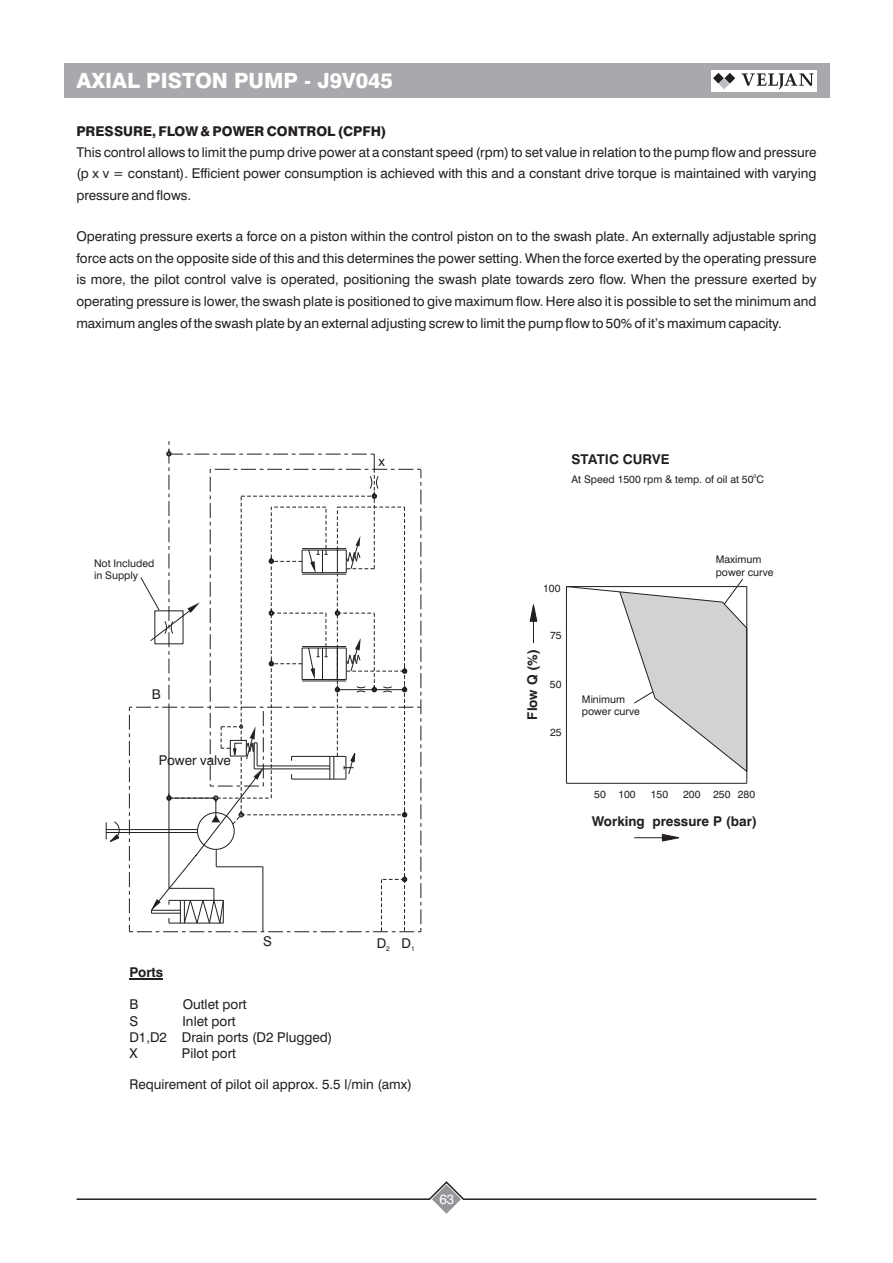
<style>
.page{position:relative;width:893px;height:1263px;background:#fff}
.page>*{position:absolute;margin:0;border:0;box-sizing:border-box;transform-origin:0 0}
.t1{font:800 21px "Swiss 721 BT";color:#fff}
.t2{font:13.5px/21.9px "Swiss 721 BT";color:#231f20;text-align:justify}
.t3{font:700 13.5px "Swiss 721 BT";color:#231f20}
.t4{font:800 13.5px "Swiss 721 BT";color:#231f20}
.t5{font:13.5px "Swiss 721 BT";color:#fff}
.t6{font:10.5px/12.6px "Swiss 721 BT";color:#231f20}
.t7{font:5.25px "Swiss 721 BT";color:#231f20}
</style>
<div class="page">
<div style="left:64px;top:64px;width:765px;height:34px;background:#a8a9ad"></div>
<div style="left:711px;top:70px;width:106px;height:21px;background:#fff"></div>
<svg style="left:713px;top:73px;width:22px;height:16px"></svg>
<svg style="left:741px;top:73px;width:73px;height:16px"></svg>
<svg style="left:76px;top:1181px;width:741px;height:33px"></svg>
<hr style="left:566px;top:586px;width:1px;height:197px;background:#231f20">
<hr style="left:746px;top:586px;width:1px;height:197px;background:#231f20">
<hr style="left:566px;top:783px;width:181px;height:1px;background:#231f20">
<svg style="left:566px;top:579px;width:182px;height:193px"></svg>
<hr style="left:129px;top:978px;width:34px;height:1px;background:#231f20">
<hr style="left:533px;top:613px;width:1px;height:30px;background:#231f20">
<svg style="left:529px;top:604px;width:9px;height:18px"></svg>
<hr style="left:634px;top:837px;width:37px;height:1px;background:#231f20">
<svg style="left:661px;top:834px;width:18px;height:8px"></svg>
<hr style="left:106px;top:832px;width:92px;height:1px;background:#231f20">
<hr style="left:106px;top:829px;width:92px;height:1px;background:#231f20">
<svg style="left:106px;top:821px;width:14px;height:21px"></svg>
<svg style="left:129px;top:441px;width:292px;height:491px"></svg>
<h1 class="t1" style="left:77px;top:72px;width:318px">AXIAL PISTON PUMP - J9V045</h1>
<p class="t4" style="left:76px;top:126px;width:312px">PRESSURE, FLOW &amp; POWER CONTROL (CPFH)</p>
<p class="t2" style="left:76px;top:142px;width:742px">This control allows to limit the pump drive power at a constant speed (rpm) to set value in relation to the pump flow and pressure (p x v = constant). Efficient power consumption is achieved with this and a constant drive torque is maintained with varying pressure and flows.</p>
<p class="t2" style="left:76px;top:226px;width:742px">Operating pressure exerts a force on a piston within the control piston on to the swash plate. An externally adjustable spring force acts on the opposite side of this and this determines the power setting. When the force exerted by the operating pressure is more, the pilot control valve is operated, positioning the swash plate towards zero flow. When the pressure exerted by operating pressure is lower, the swash plate is positioned to give maximum flow. Here also it is possible to set the minimum and maximum angles of the swash plate by an external adjusting screw to limit the pump flow to 50% of it’s maximum capacity.</p>
<p class="t6" style="left:94px;top:558px;width:62px">Not Included in Supply</p>
<p class="t2" style="left:152px;top:684px;width:10px">B</p>
<p class="t2" style="left:159px;top:750px;width:74px">Power valve</p>
<p class="t2" style="left:378px;top:452px;width:8px">x</p>
<p class="t2" style="left:263px;top:931px;width:10px">S</p>
<p class="t2" style="left:377px;top:934px;width:39px">D<sub>2</sub> D<sub>1</sub></p>
<p class="t3" style="left:129px;top:967px;width:35px">Ports</p>
<p class="t2" style="left:129px;top:995px;width:10px">B</p>
<p class="t2" style="left:183px;top:995px;width:65px">Outlet port</p>
<p class="t2" style="left:129px;top:1011px;width:10px">S</p>
<p class="t2" style="left:129px;top:1014px;width:205px;line-height:16.2px;text-align:left;text-indent:53px">Inlet port<br>D1,D2 Drain ports (D2 Plugged)<br>X</p>
<p class="t2" style="left:182px;top:1043px;width:56px">Pilot port</p>
<p class="t2" style="left:129px;top:1074px;width:284px">Requirement of pilot oil approx. 5.5 l/min (amx)</p>
<p class="t5" style="left:439px;top:1194px;width:16px">63</p>
<p class="t3" style="left:572px;top:454px;width:99px">STATIC CURVE</p>
<p class="t7" style="left:753px;top:474px;width:4px">0</p>
<p class="t6" style="left:572px;top:474px;width:194px">At Speed 1500 rpm &amp; temp. of oil at 50 C</p>
<p class="t6" style="left:543px;top:583px;width:19px">100</p>
<p class="t3" style="left:527px;top:719px;width:72px;rotate:-90deg">Flow Q (%)</p>
<p class="t6" style="left:550px;top:630px;width:13px">75</p>
<p class="t6" style="left:550px;top:679px;width:13px">50</p>
<p class="t6" style="left:550px;top:727px;width:13px">25</p>
<p class="t6" style="left:582px;top:694px;width:59px">Minimum power curve</p>
<p class="t6" style="left:716px;top:554px;width:59px">Maximum power curve</p>
<p class="t6" style="left:594px;top:788px;width:13px">50</p>
<p class="t6" style="left:618px;top:788px;width:19px">100</p>
<p class="t6" style="left:651px;top:788px;width:19px">150</p>
<p class="t6" style="left:683px;top:788px;width:73px">200 250 280</p>
<p class="t3" style="left:592px;top:815px;width:167px">Working pressure P (bar)</p>
</div>
